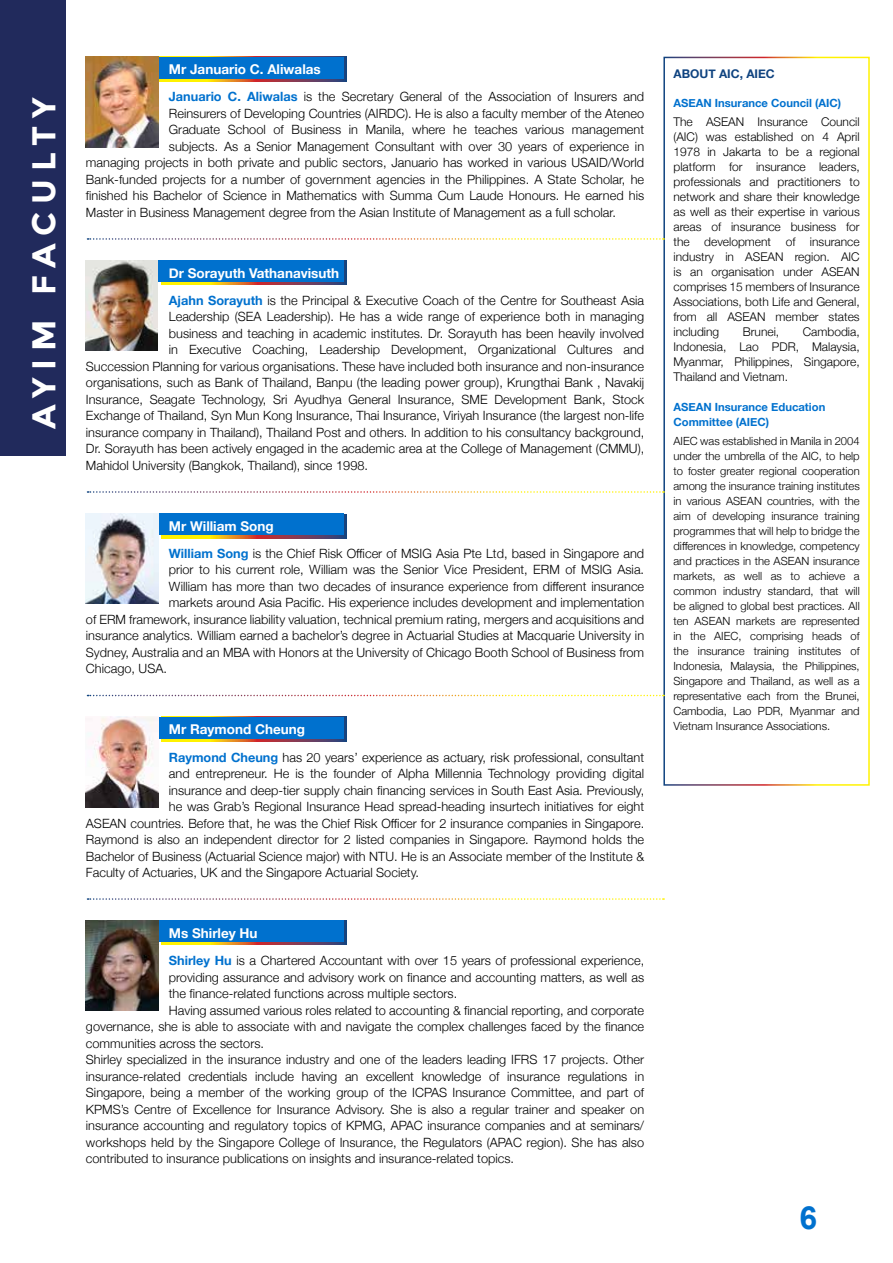
<style>
.page{position:relative;width:893px;height:1263px;background:#fff}
.page>*{position:absolute;margin:0;border:0;box-sizing:border-box;transform-origin:0 0}
.t1{font:700 33px "Montserrat";letter-spacing:.235em;color:#fff}
.t2{font:700 31.8px "Arial";color:#0071ce}
.t3{font:700 13.5px "Helvetica Neue";color:#fff}
.t4{font:300 12.75px "Helvetica Neue";color:#000}
.t5{font:300 12px/15px "Helvetica Neue";color:#000;text-align:justify}
.t6{font:700 12px "Helvetica Neue";color:#0f4380}
.t7{font:300 11.25px/15px "Helvetica Neue";color:#000;text-align:justify}
.t8{font:700 11.25px/15px "Helvetica Neue";color:#0071ce}
.s1{font-weight:700;color:#0071ce}
</style>
<div class="page">
<svg style="left:161px;top:514px;width:186px;height:25px"></svg>
<svg style="left:161px;top:717px;width:186px;height:24px"></svg>
<svg style="left:158px;top:57px;width:189px;height:24px"></svg>
<div style="left:86px;top:57px;width:258px;height:21px;background:#0071ce"></div>
<img style="left:86px;top:57px;width:72px;height:90px">
<div style="left:663px;top:57px;width:207px;height:729px;border:2px solid #fff"></div>
<div style="left:86px;top:717px;width:258px;height:21px;background:#0071ce"></div>
<img style="left:86px;top:717px;width:72px;height:90px">
<div style="left:86px;top:513px;width:258px;height:22px;background:#0071ce"></div>
<img style="left:86px;top:513px;width:72px;height:91px">
<svg style="left:87px;top:238px;width:577px;height:2px"></svg>
<svg style="left:87px;top:491px;width:577px;height:2px"></svg>
<div style="left:0;top:0;width:66px;height:455px;background:#212a5c"></div>
<svg style="left:162px;top:260px;width:185px;height:25px"></svg>
<div style="left:86px;top:260px;width:258px;height:22px;background:#0071ce"></div>
<img style="left:86px;top:260px;width:72px;height:91px">
<svg style="left:87px;top:695px;width:577px;height:1px"></svg>
<svg style="left:87px;top:898px;width:577px;height:2px"></svg>
<svg style="left:161px;top:920px;width:186px;height:25px"></svg>
<div style="left:86px;top:920px;width:258px;height:22px;background:#0071ce"></div>
<img style="left:86px;top:920px;width:72px;height:91px">
<h1 class="t1" style="left:24px;top:429px;width:333px;rotate:-90deg">AYIM FACULTY</h1>
<p class="t3" style="left:169px;top:59px;width:153px">Mr Januario C. Aliwalas</p>
<p class="t4" style="left:169px;top:87px;width:477px"><span class="s1">Januario C. Aliwalas</span> is the Secretary General of the Association of Insurers and</p>
<p class="t4" style="left:169px;top:103px;width:477px">Reinsurers of Developing Countries (AIRDC). He is also a faculty member of the Ateneo</p>
<p class="t4" style="left:169px;top:120px;width:477px">Graduate School of Business in Manila, where he teaches various management</p>
<p class="t4" style="left:169px;top:136px;width:477px">subjects. As a Senior Management Consultant with over 30 years of experience in</p>
<p class="t4" style="left:86px;top:153px;width:560px">managing projects in both private and public sectors, Januario has worked in various USAID/World</p>
<p class="t4" style="left:86px;top:169px;width:560px">Bank-funded projects for a number of government agencies in the Philippines. A State Scholar, he</p>
<p class="t4" style="left:86px;top:186px;width:560px">finished his Bachelor of Science in Mathematics with Summa Cum Laude Honours. He earned his</p>
<p class="t4" style="left:86px;top:202px;width:531px">Master in Business Management degree from the Asian Institute of Management as a full scholar.</p>
<p class="t3" style="left:169px;top:262px;width:172px">Dr Sorayuth Vathanavisuth</p>
<p class="t4" style="left:169px;top:290px;width:477px"><span class="s1">Ajahn Sorayuth</span> is the Principal &amp; Executive Coach of the Centre for Southeast Asia</p>
<p class="t4" style="left:169px;top:307px;width:477px">Leadership (SEA Leadership). He has a wide range of experience both in managing</p>
<p class="t4" style="left:169px;top:323px;width:477px">business and teaching in academic institutes. Dr. Sorayuth has been heavily involved</p>
<p class="t4" style="left:169px;top:340px;width:477px">in Executive Coaching, Leadership Development, Organizational Cultures and</p>
<p class="t4" style="left:86px;top:356px;width:560px">Succession Planning for various organisations. These have included both insurance and non-insurance</p>
<p class="t4" style="left:86px;top:373px;width:560px">organisations, such as Bank of Thailand, Banpu (the leading power group), Krungthai Bank , Navakij</p>
<p class="t4" style="left:86px;top:389px;width:560px">Insurance, Seagate Technology, Sri Ayudhya General Insurance, SME Development Bank, Stock</p>
<p class="t4" style="left:86px;top:406px;width:560px">Exchange of Thailand, Syn Mun Kong Insurance, Thai Insurance, Viriyah Insurance (the largest non-life</p>
<p class="t4" style="left:86px;top:422px;width:560px">insurance company in Thailand), Thailand Post and others. In addition to his consultancy background,</p>
<p class="t4" style="left:86px;top:439px;width:560px">Dr. Sorayuth has been actively engaged in the academic area at the College of Management (CMMU),</p>
<p class="t4" style="left:86px;top:455px;width:284px">Mahidol University (Bangkok, Thailand), since 1998.</p>
<p class="t3" style="left:169px;top:515px;width:106px">Mr William Song</p>
<p class="t4" style="left:169px;top:543px;width:477px"><span class="s1">William Song</span> is the Chief Risk Officer of MSIG Asia Pte Ltd, based in Singapore and</p>
<p class="t4" style="left:169px;top:560px;width:477px">prior to his current role, William was the Senior Vice President, ERM of MSIG Asia.</p>
<p class="t4" style="left:169px;top:576px;width:477px">William has more than two decades of insurance experience from different insurance</p>
<p class="t4" style="left:169px;top:593px;width:477px">markets around Asia Pacific. His experience includes development and implementation</p>
<p class="t4" style="left:86px;top:609px;width:560px">of ERM framework, insurance liability valuation, technical premium rating, mergers and acquisitions and</p>
<p class="t4" style="left:86px;top:626px;width:560px">insurance analytics. William earned a bachelor’s degree in Actuarial Studies at Macquarie University in</p>
<p class="t4" style="left:86px;top:642px;width:560px">Sydney, Australia and an MBA with Honors at the University of Chicago Booth School of Business from</p>
<p class="t4" style="left:86px;top:659px;width:83px">Chicago, USA.</p>
<p class="t3" style="left:169px;top:719px;width:138px">Mr Raymond Cheung</p>
<p class="t4" style="left:169px;top:747px;width:477px"><span class="s1">Raymond Cheung</span> has 20 years’ experience as actuary, risk professional, consultant</p>
<p class="t4" style="left:169px;top:763px;width:477px">and entrepreneur. He is the founder of Alpha Millennia Technology providing digital</p>
<p class="t4" style="left:169px;top:780px;width:477px">insurance and deep-tier supply chain financing services in South East Asia. Previously,</p>
<p class="t4" style="left:169px;top:796px;width:477px">he was Grab’s Regional Insurance Head spread-heading insurtech initiatives for eight</p>
<p class="t4" style="left:86px;top:813px;width:560px">ASEAN countries. Before that, he was the Chief Risk Officer for 2 insurance companies in Singapore.</p>
<p class="t4" style="left:86px;top:829px;width:560px">Raymond is also an independent director for 2 listed companies in Singapore. Raymond holds the</p>
<p class="t4" style="left:86px;top:846px;width:560px">Bachelor of Business (Actuarial Science major) with NTU. He is an Associate member of the Institute &amp;</p>
<p class="t4" style="left:86px;top:862px;width:335px">Faculty of Actuaries, UK and the Singapore Actuarial Society.</p>
<p class="t3" style="left:169px;top:922px;width:90px">Ms Shirley Hu</p>
<p class="t4" style="left:169px;top:950px;width:477px"><span class="s1">Shirley Hu</span> is a Chartered Accountant with over 15 years of professional experience,</p>
<p class="t4" style="left:169px;top:967px;width:477px">providing assurance and advisory work on finance and accounting matters, as well as</p>
<p class="t4" style="left:169px;top:983px;width:290px">the finance-related functions across multiple sectors.</p>
<p class="t4" style="left:169px;top:1000px;width:477px">Having assumed various roles related to accounting &amp; financial reporting, and corporate</p>
<p class="t4" style="left:86px;top:1016px;width:560px">governance, she is able to associate with and navigate the complex challenges faced by the finance</p>
<p class="t4" style="left:86px;top:1033px;width:180px">communities across the sectors.</p>
<p class="t4" style="left:86px;top:1049px;width:560px">Shirley specialized in the insurance industry and one of the leaders leading IFRS 17 projects. Other</p>
<p class="t4" style="left:86px;top:1066px;width:560px">insurance-related credentials include having an excellent knowledge of insurance regulations in</p>
<p class="t4" style="left:86px;top:1082px;width:560px">Singapore, being a member of the working group of the ICPAS Insurance Committee, and part of</p>
<p class="t4" style="left:86px;top:1099px;width:560px">KPMS’s Centre of Excellence for Insurance Advisory. She is also a regular trainer and speaker on</p>
<p class="t4" style="left:86px;top:1115px;width:560px">insurance accounting and regulatory topics of KPMG, APAC insurance companies and at seminars/</p>
<p class="t4" style="left:86px;top:1132px;width:560px">workshops held by the Singapore College of Insurance, the Regulators (APAC region). She has also</p>
<p class="t4" style="left:86px;top:1148px;width:430px">contributed to insurance publications on insights and insurance-related topics.</p>
<p class="t6" style="left:673px;top:65px;width:103px">ABOUT AIC, AIEC</p>
<p class="t8" style="left:673px;top:96px;width:169px">ASEAN Insurance Council (AIC)</p>
<p class="t5" style="left:673px;top:113px;width:188px">The ASEAN Insurance Council (AIC) was established on 4 April 1978 in Jakarta to be a regional platform for insurance leaders, professionals and practitioners to network and share their knowledge as well as their expertise in various areas of insurance business for the development of insurance industry in ASEAN region. AIC is an organisation under ASEAN comprises 15 members of Insurance Associations, both Life and General, from all ASEAN member states including</p>
<p class="t5" style="left:673px;top:323px;width:188px;text-indent:129px">Cambodia, Indonesia, Lao PDR, Malaysia, Myanmar, Philippines, Singapore, Thailand and Vietnam.</p>
<p class="t8" style="left:673px;top:400px;width:153px">ASEAN Insurance Education<br>Committee (AIEC)</p>
<p class="t7" style="left:673px;top:433px;width:188px">AIEC was established in Manila in 2004 under the umbrella of the AIC, to help to foster greater regional cooperation among the insurance training institutes in various ASEAN countries, with the aim of developing insurance training programmes that will help to bridge the differences in knowledge, competency and practices in the ASEAN insurance markets, as well as to achieve a common industry standard, that will be aligned to global best practices. All ten ASEAN markets are represented in the AIEC, comprising heads of the insurance training institutes of Indonesia, Malaysia, the Philippines, Singapore and Thailand, as well as a representative each from the Brunei, Cambodia, Lao PDR, Myanmar and Vietnam Insurance Associations.</p>
<p class="t5" style="left:743px;top:323px;width:38px">Brunei,</p>
<h2 class="t2" style="left:799px;top:1196px;width:19px">6</h2>
</div>
